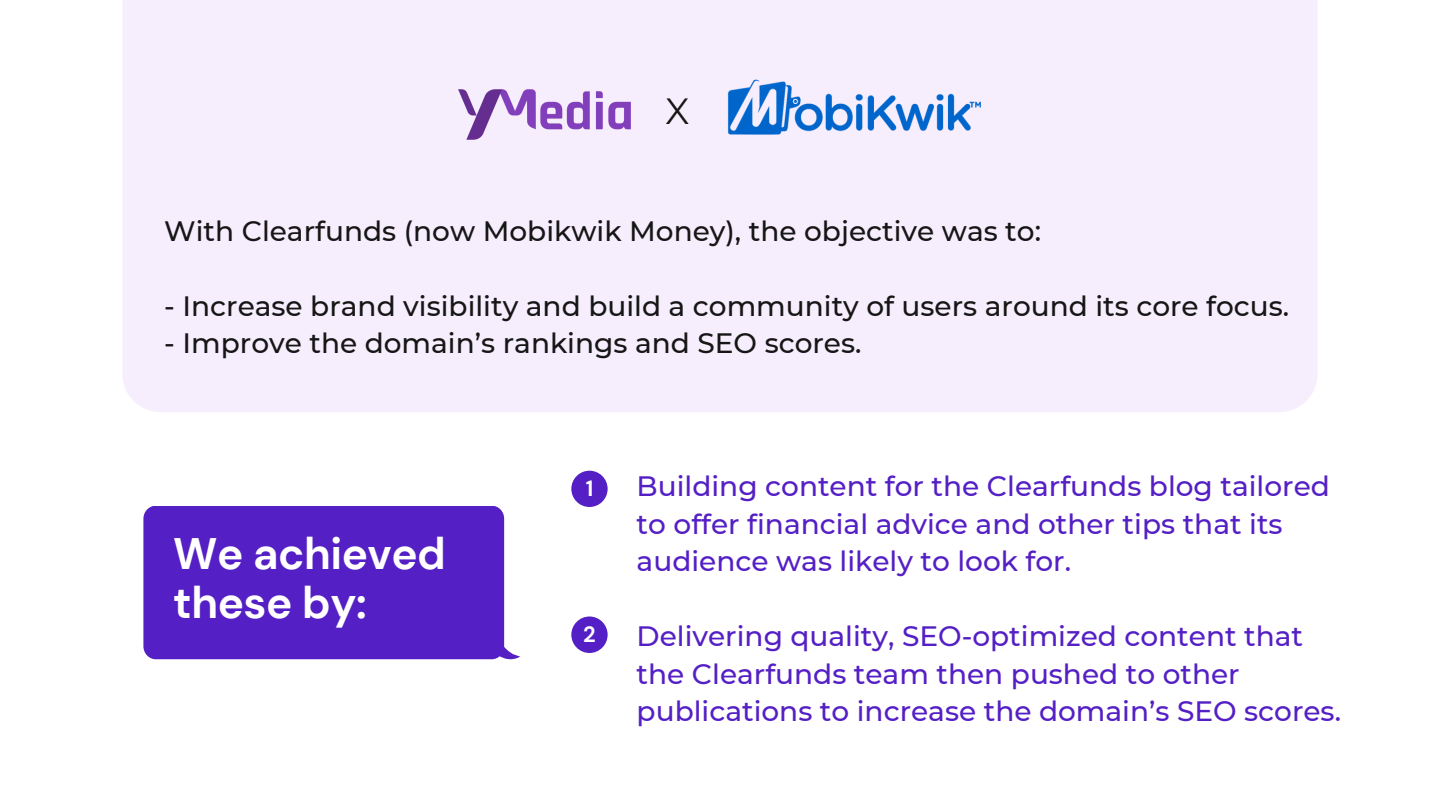
<style>
.page{position:relative;width:1440px;height:810px;background:#fff}
.page>*{position:absolute;margin:0;border:0;box-sizing:border-box;transform-origin:0 0}
.t1{font:700 44px/49.5px "DM Sans";letter-spacing:-.01em;color:#fff}
.t2{font:36.4px "Montserrat";color:#171616}
.t3{font:500 28px/37.5px "Montserrat";color:#541fc4}
.t4{font:500 28px "Montserrat";color:#171616}
.t5{font:700 22px "DM Sans";color:#fff}
</style>
<div class="page">
<div style="left:122px;top:0;width:1196px;height:412px;background:#f6eefd"></div>
<img style="left:458px;top:89px;width:173px;height:51px">
<img style="left:727px;top:79px;width:254px;height:56px">
<svg style="left:143px;top:506px;width:378px;height:153px;background:#5d2ac7"></svg>
<div style="left:571px;top:471px;width:37px;height:36px;background:#541fc4;border-radius:50%"></div>
<div style="left:571px;top:617px;width:37px;height:36px;background:#541fc4;border-radius:50%"></div>
<p class="t2" style="left:666px;top:88px;width:25px">X</p>
<p class="t4" style="left:164px;top:214px;width:878px">With Clearfunds (now Mobikwik Money), the objective was to:</p>
<p class="t4" style="left:164px;top:289px;width:1126px">- Increase brand visibility and build a community of users around its core focus.</p>
<p class="t4" style="left:164px;top:326px;width:699px">- Improve the domain’s rankings and SEO scores.</p>
<p class="t1" style="left:173px;top:529px;width:274px">We achieved these by:</p>
<p class="t5" style="left:586px;top:474px;width:9px">1</p>
<p class="t5" style="left:583px;top:620px;width:14px">2</p>
<p class="t3" style="left:637px;top:468px;width:695px">Building content for the Clearfunds blog tailored to offer financial advice and other tips that its audience was likely to look for.</p>
<p class="t3" style="left:637px;top:618px;width:706px">Delivering quality, SEO-optimized content that the Clearfunds team then pushed to other publications to increase the domain’s SEO scores.</p>
</div>
